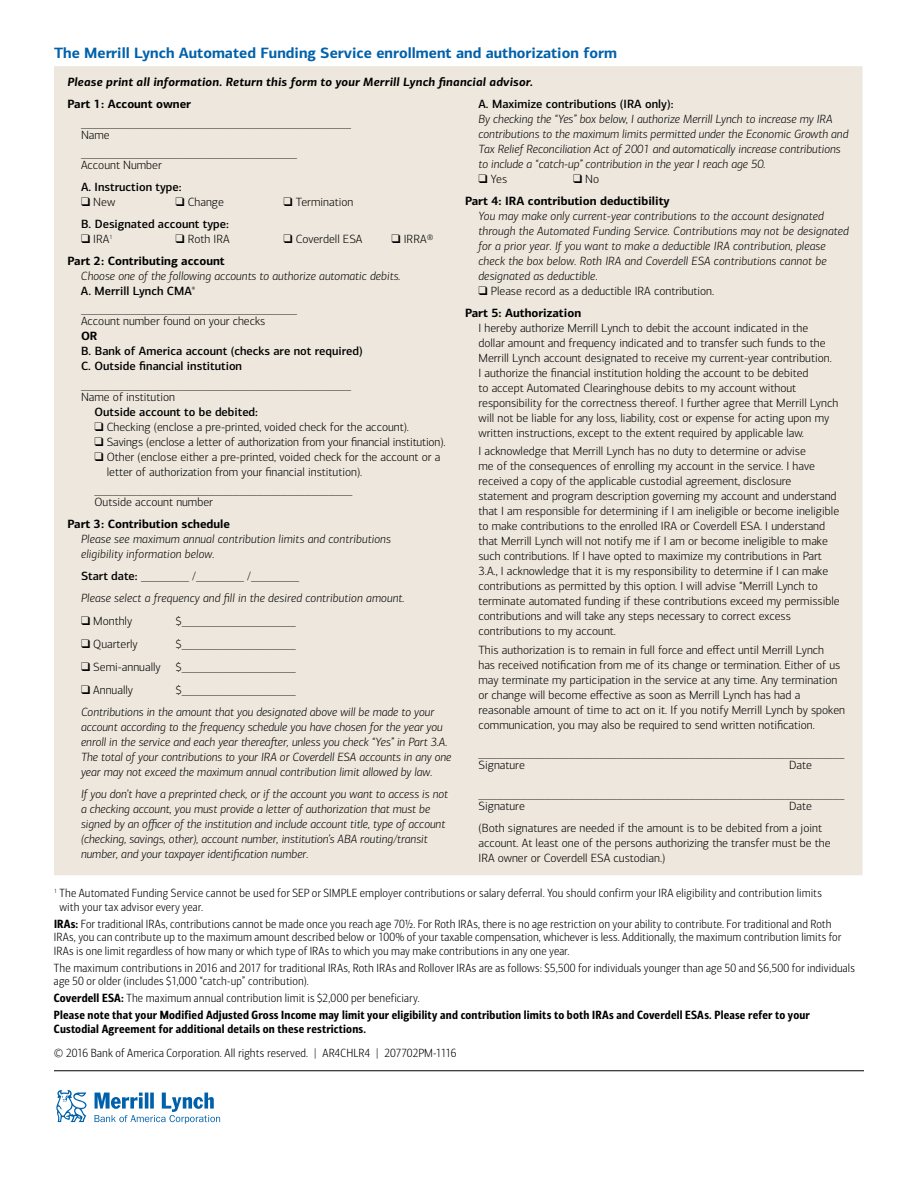
<style>
.page{position:relative;width:918px;height:1188px;background:#fff}
.page>*{position:absolute;margin:0;border:0;box-sizing:border-box;transform-origin:0 0}
.t1{font:700 15px "Connections";color:#0061aa}
.t2{font:300 12px/15px "Connections";color:#000}
.t3{font:italic 300 12px/15px "Connections";color:#000}
.t4{font:300 12px/13.5px "Connections Cond";letter-spacing:.01em;color:#000}
.t5{font:12px/13.5px "Connections Cond Bld";letter-spacing:.015em;color:#000}
.t6{font:500 12px/15px "Connections";color:#000}
.t7{font:700 12px/21.8px "Connections";color:#000}
.t8{font:italic 700 12px "Connections";letter-spacing:.015em;color:#000}
.s1{font-weight:500;font-style:normal}
.s2{font-style:normal}
.s3{font-weight:300}
.s4{font-weight:700}
.s5{font-family:"Connections Cond Bld";font-weight:400}
</style>
<div class="page">
<hr style="left:54px;top:1070px;width:810px;height:1px;background:#000">
<div style="left:54px;top:66px;width:808px;height:809px;background:#ede7dd"></div>
<svg style="left:56px;top:1090px;width:30px;height:32px"></svg>
<svg style="left:95px;top:1093px;width:125px;height:31px"></svg>
<p class="t1" style="left:54px;top:43px;width:565px">The Merrill Lynch Automated Funding Service enrollment and authorization form</p>
<p class="t8" style="left:68px;top:75px;width:467px">Please print all information. Return this form to your Merrill Lynch financial advisor.</p>
<p class="t7" style="left:68px;top:93px;width:125px">Part 1: Account owner</p>
<p class="t2" style="left:81px;top:117px;width:271px;line-height:12px">_____________________________________________<br>Name</p>
<p class="t2" style="left:81px;top:148px;width:217px;line-height:12px">____________________________________<br>Account Number</p>
<p class="t6" style="left:81px;top:180px;width:102px">A. Instruction type:</p>
<p class="t2" style="left:81px;top:195px;width:36px">❑ New</p>
<p class="t2" style="left:176px;top:195px;width:50px">❑ Change</p>
<p class="t2" style="left:284px;top:195px;width:71px">❑ Termination</p>
<p class="t6" style="left:81px;top:216px;width:149px">B. Designated account type:</p>
<p class="t2" style="left:81px;top:232px;width:33px">❑ IRA<sup>1</sup></p>
<p class="t2" style="left:175px;top:232px;width:56px">❑ Roth IRA</p>
<p class="t2" style="left:283px;top:232px;width:81px">❑ Coverdell ESA</p>
<p class="t2" style="left:391px;top:232px;width:44px">❑ IRRA®</p>
<p class="t7" style="left:67px;top:250px;width:159px">Part 2: Contributing account</p>
<p class="t3" style="left:81px;top:268px;width:321px">Choose one of the following accounts to authorize automatic debits.<br><span class="s1">A. Merrill Lynch CMA</span><sup>®</sup></p>
<p class="t2" style="left:81px;top:303px;width:217px;line-height:12px">____________________________________<br>Account number found on your checks</p>
<p class="t7" style="left:81px;top:325px;width:18px">OR</p>
<p class="t6" style="left:81px;top:344px;width:283px">B. Bank of America account (checks are not required)<br>C. Outside financial institution</p>
<p class="t2" style="left:81px;top:379px;width:271px;line-height:12px">_____________________________________________<br>Name of institution</p>
<p class="t6" style="left:94px;top:404px;width:165px">Outside account to be debited:</p>
<p class="t2" style="left:94px;top:419px;width:316px">❑ Checking (enclose a pre-printed, voided check for the account).</p>
<p class="t2" style="left:94px;top:434px;width:353px">❑ Savings (enclose a letter of authorization from your financial institution).</p>
<p class="t2" style="left:107px;top:449px;width:335px;text-indent:-12px">❑ Other (enclose either a pre-printed, voided check for the account or a letter of authorization from your financial institution).</p>
<p class="t2" style="left:94px;top:484px;width:259px;line-height:12px">___________________________________________<br>Outside account number</p>
<p class="t7" style="left:68px;top:513px;width:164px">Part 3: Contribution schedule</p>
<p class="t3" style="left:81px;top:532px;width:311px">Please see maximum annual contribution limits and contributions eligibility information below.</p>
<p class="t3" style="left:81px;top:565px;width:325px;line-height:21.8px"><span class="s1">Start date:</span> <span class="s2">________ /________ /________<br></span>Please select a frequency and fill in the desired contribution amount.</p>
<p class="t2" style="left:81px;top:613px;width:53px">❑ Monthly</p>
<p class="t2" style="left:176px;top:613px;width:122px">$___________________</p>
<p class="t2" style="left:81px;top:637px;width:58px">❑ Quarterly</p>
<p class="t2" style="left:176px;top:637px;width:122px">$___________________</p>
<p class="t2" style="left:81px;top:660px;width:216px">❑ Semi-annually $___________________</p>
<p class="t2" style="left:81px;top:683px;width:54px">❑ Annually</p>
<p class="t2" style="left:176px;top:683px;width:122px">$___________________</p>
<p class="t3" style="left:81px;top:705px;width:372px">Contributions in the amount that you designated above will be made to your account according to the frequency schedule you have chosen for the year you enroll in the service and each year thereafter, unless you check “Yes” in Part 3.A.<br>The total of your contributions to your IRA or Coverdell ESA accounts in any one year may not exceed the maximum annual contribution limit allowed by law.</p>
<p class="t3" style="left:81px;top:786px;width:369px">If you don’t have a preprinted check, or if the account you want to access is not a checking account, you must provide a letter of authorization that must be signed by an officer of the institution and include account title, type of account (checking, savings, other), account number, institution’s ABA routing/transit number, and your taxpayer identification number.</p>
<p class="t6" style="left:478px;top:97px;width:197px">A. Maximize contributions (IRA only):</p>
<p class="t3" style="left:478px;top:112px;width:371px">By checking the “Yes” box below, I authorize Merrill Lynch to increase my IRA contributions to the maximum limits permitted under the Economic Growth and Tax Relief Reconciliation Act of 2001 and automatically increase contributions to include a “catch-up” contribution in the year I reach age 50.</p>
<p class="t2" style="left:478px;top:172px;width:30px">❑ Yes</p>
<p class="t7" style="left:465px;top:168px;width:206px;text-indent:108px">❑ <span class="s3">No<br></span>Part 4: IRA contribution deductibility</p>
<p class="t3" style="left:478px;top:209px;width:372px">You may make only current-year contributions to the account designated through the Automated Funding Service. Contributions may not be designated for a prior year. If you want to make a deductible IRA contribution, please check the box below. Roth IRA and Coverdell ESA contributions cannot be designated as deductible.</p>
<p class="t2" style="left:465px;top:280px;width:251px;line-height:21.8px;text-indent:14px">❑ Please record as a deductible IRA contribution.<br><span class="s4">Part 5: Authorization</span></p>
<p class="t2" style="left:478px;top:320px;width:361px">I hereby authorize Merrill Lynch to debit the account indicated in the<br>dollar amount and frequency indicated and to transfer such funds to the Merrill Lynch account designated to receive my current-year contribution.<br>I authorize the financial institution holding the account to be debited<br>to accept Automated Clearinghouse debits to my account without responsibility for the correctness thereof. I further agree that Merrill Lynch will not be liable for any loss, liability, cost or expense for acting upon my written instructions, except to the extent required by applicable law.</p>
<p class="t2" style="left:478px;top:444px;width:363px">I acknowledge that Merrill Lynch has no duty to determine or advise<br>me of the consequences of enrolling my account in the service. I have received a copy of the applicable custodial agreement, disclosure statement and program description governing my account and understand that I am responsible for determining if I am ineligible or become ineligible to make contributions to the enrolled IRA or Coverdell ESA. I understand that Merrill Lynch will not notify me if I am or become ineligible to make such contributions. If I have opted to maximize my contributions in Part 3.A., I acknowledge that it is my responsibility to determine if I can make contributions as permitted by this option. I will advise “Merrill Lynch to terminate automated funding if these contributions exceed my permissible contributions and will take any steps necessary to correct excess contributions to my account.</p>
<p class="t2" style="left:478px;top:642px;width:368px">This authorization is to remain in full force and effect until Merrill Lynch<br>has received notification from me of its change or termination. Either of us may terminate my participation in the service at any time. Any termination or change will become effective as soon as Merrill Lynch has had a reasonable amount of time to act on it. If you notify Merrill Lynch by spoken communication, you may also be required to send written notification.</p>
<p class="t2" style="left:478px;top:747px;width:367px;line-height:12px">_____________________________________________________________<br>Signature</p>
<p class="t2" style="left:789px;top:758px;width:24px">Date</p>
<p class="t2" style="left:478px;top:788px;width:367px;line-height:12px">_____________________________________________________________<br>Signature</p>
<p class="t2" style="left:478px;top:795px;width:345px;line-height:21.8px;text-indent:310px">Date (Both signatures are needed if the amount is to be debited from a joint</p>
<p class="t2" style="left:478px;top:835px;width:354px">account. At least one of the persons authorizing the transfer must be the<br>IRA owner or Coverdell ESA custodian.)</p>
<p class="t4" style="left:59px;top:887px;width:764px;text-indent:-5px"><sup>1</sup> The Automated Funding Service cannot be used for SEP or SIMPLE employer contributions or salary deferral. You should confirm your IRA eligibility and contribution limits with your tax advisor every year.</p>
<p class="t4" style="left:54px;top:917px;width:789px"><span class="s5">IRAs:</span> For traditional IRAs, contributions cannot be made once you reach age 70½. For Roth IRAs, there is no age restriction on your ability to contribute. For traditional and Roth<br>IRAs, you can contribute up to the maximum amount described below or 100% of your taxable compensation, whichever is less. Additionally, the maximum contribution limits for<br>IRAs is one limit regardless of how many or which type of IRAs to which you may make contributions in any one year.</p>
<p class="t4" style="left:54px;top:961px;width:802px">The maximum contributions in 2016 and 2017 for traditional IRAs, Roth IRAs and Rollover IRAs are as follows: $5,500 for individuals younger than age 50 and $6,500 for individuals age 50 or older (includes $1,000 “catch-up” contribution).</p>
<p class="t4" style="left:54px;top:992px;width:367px"><span class="s5">Coverdell ESA:</span> The maximum annual contribution limit is $2,000 per beneficiary.</p>
<p class="t5" style="left:54px;top:1009px;width:757px">Please note that your Modified Adjusted Gross Income may limit your eligibility and contribution limits to both IRAs and Coverdell ESAs. Please refer to your<br>Custodial Agreement for additional details on these restrictions.</p>
<p class="t4" style="left:54px;top:1046px;width:404px">© 2016 Bank of America Corporation. All rights reserved. | AR4CHLR4 | 207702PM-1116</p>
</div>
